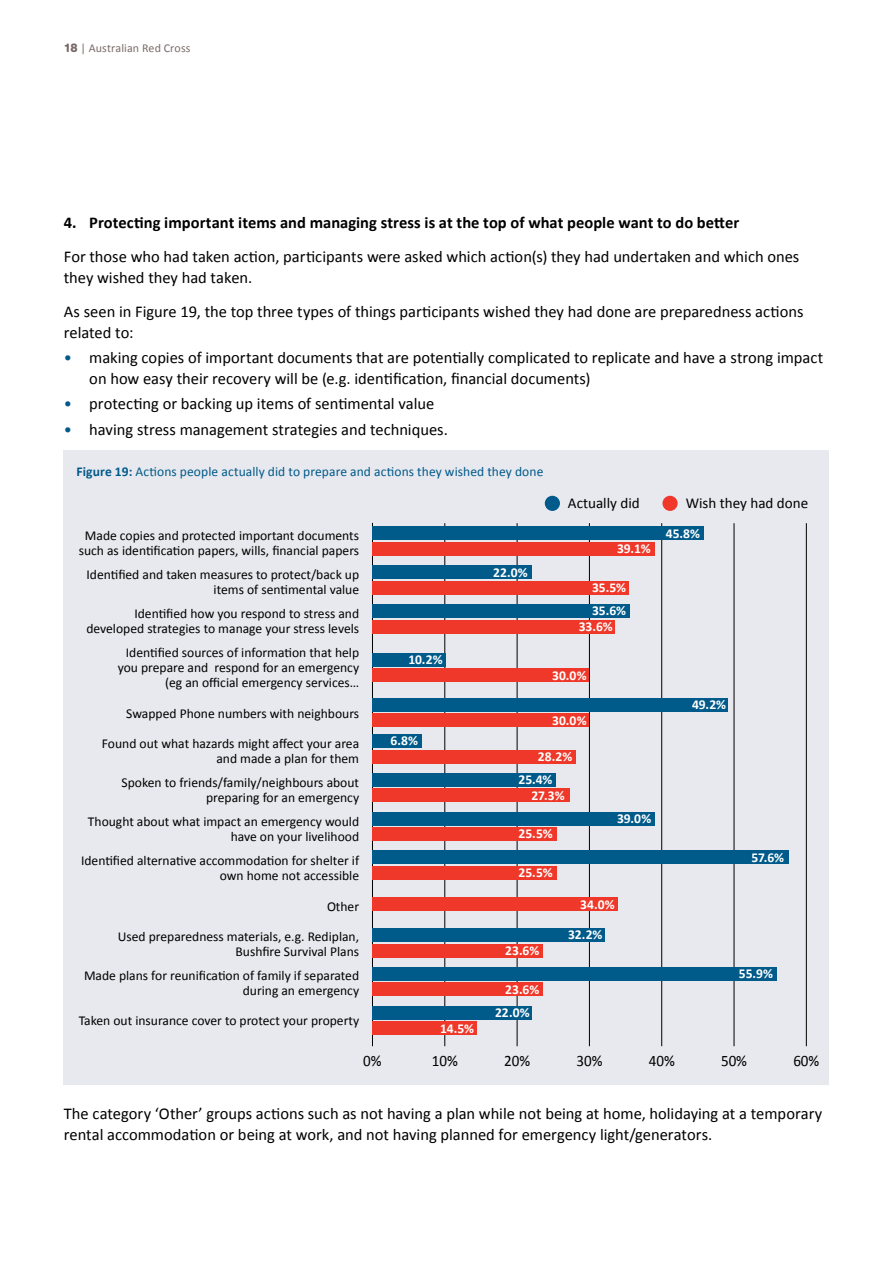
<style>
.page{position:relative;width:893px;height:1263px;background:#fff}
.page>*{position:absolute;margin:0;border:0;box-sizing:border-box;transform-origin:0 0}
.BODY{font:16.5px/21px "Calibri";color:#000}
.BODY-2{font:700 16.5px "Calibri";color:#000}
.t1{font:15.9px "Calibri";color:#000;scale:.95 1}
.t2{font:15.15px "Calibri";color:#000}
.t3{font:13.5px/15.1px "Calibri";color:#000;text-align:right}
.t4{font:700 13.5px "Calibri";color:#fff}
.BODY-3{font:13.5px "Calibri";letter-spacing:.005em;color:#005989}
.t5{font:12px "Calibri";letter-spacing:.01em;color:#7a6b69}
.s1{font-family:"AG Book Rounded";font-weight:700}
.s2{color:#005989}
.s3{font-weight:700}
</style>
<div class="page">
<div style="left:64px;top:451px;width:765px;height:634px;background:#e8e9ef"></div>
<hr style="left:445px;top:523px;width:1px;height:523px;background:#000">
<hr style="left:517px;top:523px;width:1px;height:523px;background:#000">
<hr style="left:589px;top:523px;width:1px;height:523px;background:#000">
<hr style="left:661px;top:523px;width:1px;height:523px;background:#000">
<hr style="left:734px;top:523px;width:1px;height:523px;background:#000">
<hr style="left:806px;top:523px;width:1px;height:523px;background:#000">
<hr style="left:372px;top:523px;width:1px;height:523px;background:#000">
<div style="left:372px;top:542px;width:283px;height:14px;background:#ef3829"></div>
<div style="left:372px;top:581px;width:257px;height:14px;background:#ef3829"></div>
<div style="left:372px;top:620px;width:243px;height:14px;background:#ef3829"></div>
<div style="left:372px;top:668px;width:217px;height:14px;background:#ef3829"></div>
<div style="left:372px;top:713px;width:217px;height:14px;background:#ef3829"></div>
<div style="left:372px;top:749px;width:204px;height:14px;background:#ef3829"></div>
<div style="left:372px;top:788px;width:198px;height:14px;background:#ef3829"></div>
<div style="left:372px;top:827px;width:185px;height:14px;background:#ef3829"></div>
<div style="left:372px;top:866px;width:185px;height:14px;background:#ef3829"></div>
<div style="left:372px;top:943px;width:171px;height:14px;background:#ef3829"></div>
<div style="left:372px;top:982px;width:171px;height:14px;background:#ef3829"></div>
<div style="left:372px;top:1021px;width:105px;height:14px;background:#ef3829"></div>
<div style="left:372px;top:526px;width:332px;height:14px;background:#005a8a"></div>
<div style="left:372px;top:565px;width:160px;height:14px;background:#005a8a"></div>
<div style="left:372px;top:604px;width:258px;height:14px;background:#005a8a"></div>
<div style="left:372px;top:653px;width:74px;height:14px;background:#005a8a"></div>
<div style="left:372px;top:698px;width:356px;height:14px;background:#005a8a"></div>
<div style="left:372px;top:734px;width:50px;height:14px;background:#005a8a"></div>
<div style="left:372px;top:773px;width:184px;height:14px;background:#005a8a"></div>
<div style="left:372px;top:812px;width:282px;height:13px;background:#005a8a"></div>
<div style="left:372px;top:850px;width:417px;height:14px;background:#005a8a"></div>
<div style="left:372px;top:897px;width:246px;height:14px;background:#ef3829"></div>
<div style="left:372px;top:928px;width:233px;height:14px;background:#005a8a"></div>
<div style="left:372px;top:967px;width:405px;height:14px;background:#005a8a"></div>
<div style="left:372px;top:1006px;width:160px;height:14px;background:#005a8a"></div>
<div style="left:662px;top:496px;width:16px;height:15px;background:#ef3829;border-radius:50%"></div>
<div style="left:545px;top:496px;width:15px;height:15px;background:#005a8a;border-radius:50%"></div>
<p class="t5" style="left:64px;top:40px;width:128px"><span class="s1">18</span> | Australian Red Cross</p>
<p class="BODY-2" style="left:64px;top:212px;width:677px">4. Protecting important items and managing stress is at the top of what people want to do better</p>
<p class="BODY" style="left:64px;top:245px;width:737px">For those who had taken action, participants were asked which action(s) they had undertaken and which ones they wished they had taken.</p>
<p class="BODY" style="left:64px;top:300px;width:741px">As seen in Figure 19, the top three types of things participants wished they had done are preparedness actions related to:</p>
<p class="BODY" style="left:89px;top:346px;width:736px;text-indent:-26px"><span class="s2">•</span> making copies of important documents that are potentially complicated to replicate and have a strong impact on how easy their recovery will be (e.g. identification, financial documents)</p>
<p class="BODY" style="left:64px;top:393px;width:372px"><span class="s2">•</span> protecting or backing up items of sentimental value</p>
<p class="BODY" style="left:64px;top:418px;width:386px"><span class="s2">•</span> having stress management strategies and techniques.</p>
<p class="BODY-3" style="left:77px;top:463px;width:468px"><span class="s3">Figure 19:</span> Actions people actually did to prepare and actions they wished they done</p>
<p class="t2" style="left:568px;top:494px;width:73px">Actually did</p>
<p class="t2" style="left:686px;top:494px;width:124px">Wish they had done</p>
<p class="t3" style="left:79px;top:527px;width:282px;text-align:center">Made copies and protected important documents such as identification papers, wills, financial papers</p>
<p class="t3" style="left:86px;top:566px;width:274px">Identified and taken measures to protect/back up items of sentimental value</p>
<p class="t3" style="left:86px;top:605px;width:274px">Identified how you respond to stress and developed strategies to manage your stress levels</p>
<p class="t3" style="left:118px;top:644px;width:243px">Identified sources of information that help you prepare and respond for an emergency (eg an official emergency services…</p>
<p class="t3" style="left:126px;top:705px;width:234px">Swapped Phone numbers with neighbours</p>
<p class="t3" style="left:102px;top:735px;width:259px">Found out what hazards might affect your area and made a plan for them</p>
<p class="t3" style="left:122px;top:774px;width:239px">Spoken to friends/family/neighbours about preparing for an emergency</p>
<p class="t3" style="left:88px;top:813px;width:273px">Thought about what impact an emergency would have on your livelihood</p>
<p class="t3" style="left:81px;top:853px;width:280px">Identified alternative accommodation for shelter if own home not accessible</p>
<p class="t3" style="left:327px;top:898px;width:34px">Other</p>
<p class="t3" style="left:118px;top:928px;width:243px">Used preparedness materials, e.g. Rediplan,<br>Bushfire Survival Plans</p>
<p class="t3" style="left:84px;top:967px;width:277px">Made plans for reunification of family if separated during an emergency</p>
<p class="t3" style="left:79px;top:1012px;width:282px">Taken out insurance cover to protect your property</p>
<p class="t4" style="left:408px;top:651px;width:36px">10.2%</p>
<p class="t4" style="left:391px;top:732px;width:29px">6.8%</p>
<p class="t4" style="left:440px;top:1019px;width:36px">14.5%</p>
<p class="t4" style="left:493px;top:563px;width:36px">22.0%</p>
<p class="t4" style="left:617px;top:540px;width:35px">39.1%</p>
<p class="t4" style="left:592px;top:579px;width:36px">35.5%</p>
<p class="t4" style="left:592px;top:602px;width:35px">35.6%</p>
<p class="t4" style="left:579px;top:618px;width:36px">33.6%</p>
<p class="t4" style="left:666px;top:525px;width:36px">45.8%</p>
<p class="t4" style="left:552px;top:666px;width:36px">30.0%</p>
<p class="t4" style="left:552px;top:711px;width:36px">30.0%</p>
<p class="t4" style="left:538px;top:748px;width:36px">28.2%</p>
<p class="t4" style="left:518px;top:771px;width:35px">25.4%</p>
<p class="t4" style="left:531px;top:786px;width:35px">27.3%</p>
<p class="t4" style="left:519px;top:825px;width:36px">25.5%</p>
<p class="t4" style="left:519px;top:864px;width:36px">25.5%</p>
<p class="t4" style="left:617px;top:810px;width:36px">39.0%</p>
<p class="t4" style="left:580px;top:895px;width:36px">34.0%</p>
<p class="t4" style="left:505px;top:942px;width:36px">23.6%</p>
<p class="t4" style="left:505px;top:981px;width:36px">23.6%</p>
<p class="t4" style="left:495px;top:1004px;width:36px">22.0%</p>
<p class="t4" style="left:568px;top:926px;width:36px">32.2%</p>
<p class="t4" style="left:692px;top:696px;width:36px">49.2%</p>
<p class="t4" style="left:751px;top:848px;width:34px">57.6%</p>
<p class="t4" style="left:739px;top:965px;width:36px">55.9%</p>
<p class="t1" style="left:363px;top:1051px;width:21px">0%</p>
<p class="t1" style="left:432px;top:1051px;width:29px">10%</p>
<p class="t1" style="left:504px;top:1051px;width:29px">20%</p>
<p class="t1" style="left:576px;top:1051px;width:29px">30%</p>
<p class="t1" style="left:649px;top:1051px;width:29px">40%</p>
<p class="t1" style="left:721px;top:1051px;width:29px">50%</p>
<p class="t1" style="left:793px;top:1051px;width:29px">60%</p>
<p class="BODY" style="left:64px;top:1102px;width:760px">The category ‘Other’ groups actions such as not having a plan while not being at home, holidaying at a temporary rental accommodation or being at work, and not having planned for emergency light/generators.</p>
</div>
